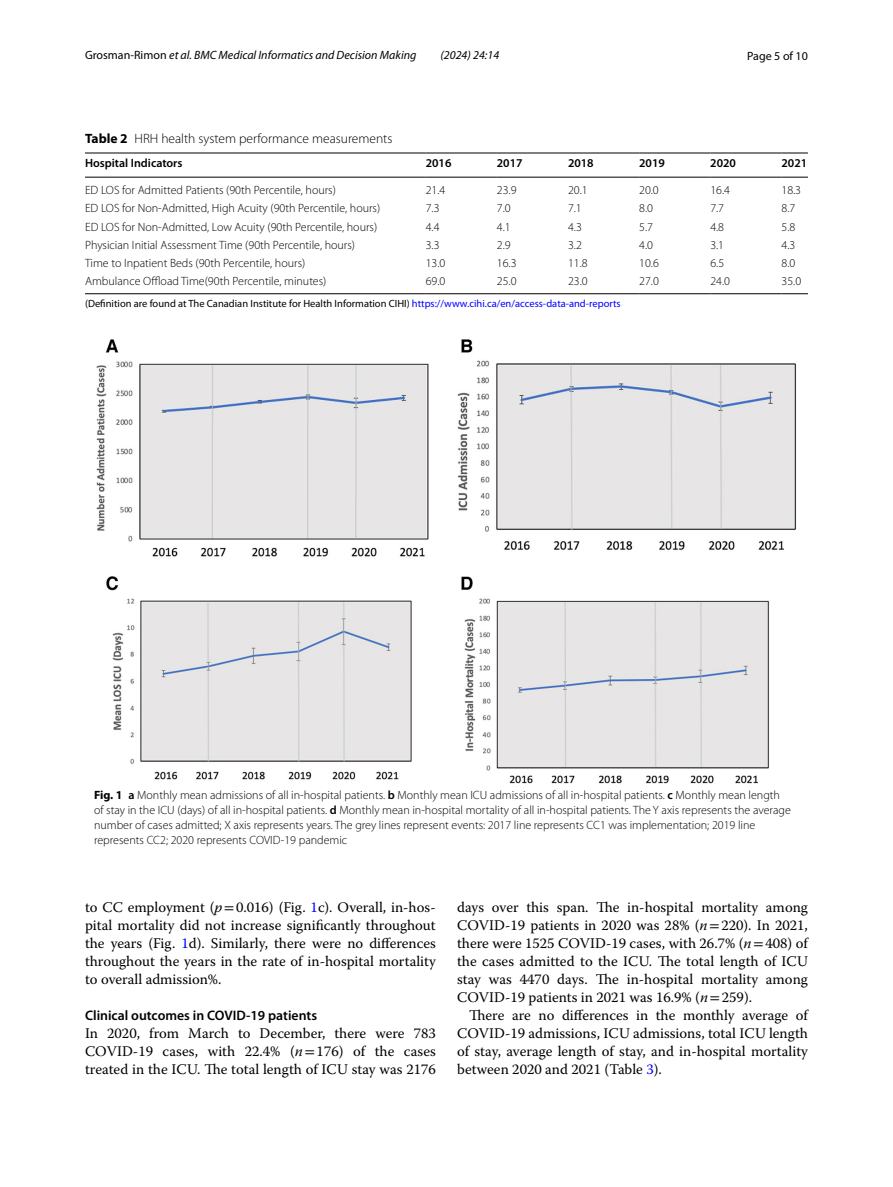
<style>
.page{position:relative;width:893px;height:1187px;background:#fff}
.page>*{position:absolute;margin:0;border:0;box-sizing:border-box;transform-origin:0 0}
.t1{font:14.7px/18px "Warnock Pro";color:#000;text-align:justify}
.t2{font:600 13.8px "Myriad Pro";color:#000}
.t3{font:300 13.5px "Myriad Pro";color:#000}
.t4{font:300 12px/15px "Myriad Pro";color:#000}
.t5{font:italic 12px "Myriad Pro";color:#000}
.t6{font:600 12px "Myriad Pro";color:#000}
.t7{font:12px "Myriad Pro";color:#000}
.t8{font:10.5px "Myriad Pro";color:#000}
.s1{font-style:normal}
.s2{font-weight:700}
.s3{color:#00f}
.s4{font-weight:600}
.s5{font-style:italic}
.s6{font-family:"STIX"}
</style>
<div class="page">
<hr style="left:85px;top:153px;width:341px;height:1px;background:#000">
<hr style="left:85px;top:177px;width:341px;height:1px;background:#000">
<hr style="left:426px;top:153px;width:71px;height:1px;background:#000">
<hr style="left:426px;top:177px;width:71px;height:1px;background:#000">
<hr style="left:497px;top:153px;width:71px;height:1px;background:#000">
<hr style="left:497px;top:177px;width:71px;height:1px;background:#000">
<hr style="left:568px;top:153px;width:71px;height:1px;background:#000">
<hr style="left:568px;top:177px;width:71px;height:1px;background:#000">
<hr style="left:639px;top:153px;width:71px;height:1px;background:#000">
<hr style="left:639px;top:177px;width:71px;height:1px;background:#000">
<hr style="left:710px;top:153px;width:71px;height:1px;background:#000">
<hr style="left:710px;top:177px;width:71px;height:1px;background:#000">
<svg style="left:781px;top:153px;width:27px;height:1px"></svg>
<svg style="left:781px;top:177px;width:27px;height:1px"></svg>
<hr style="left:85px;top:293px;width:341px;height:1px;background:#000">
<hr style="left:426px;top:293px;width:71px;height:1px;background:#000">
<hr style="left:497px;top:293px;width:71px;height:1px;background:#000">
<hr style="left:568px;top:293px;width:71px;height:1px;background:#000">
<hr style="left:639px;top:293px;width:71px;height:1px;background:#000">
<hr style="left:710px;top:293px;width:71px;height:1px;background:#000">
<svg style="left:781px;top:293px;width:27px;height:1px"></svg>
<img style="left:96px;top:339px;width:700px;height:444px">
<p class="t5" style="left:85px;top:48px;width:333px"><span class="s1">Grosman‑Rimon</span> et al. BMC Medical Informatics and Decision Making</p>
<p class="t5" style="left:440px;top:48px;width:60px">(2024) 24:14</p>
<p class="t7" style="left:747px;top:48px;width:62px">Page 5 of 10</p>
<p class="t3" style="left:85px;top:131px;width:309px"><span class="s2">Table 2</span> HRH health system performance measurements</p>
<p class="t6" style="left:85px;top:156px;width:99px">Hospital Indicators</p>
<p class="t6" style="left:426px;top:156px;width:27px">2016</p>
<p class="t6" style="left:497px;top:156px;width:27px">2017</p>
<p class="t6" style="left:568px;top:156px;width:27px">2018</p>
<p class="t6" style="left:639px;top:156px;width:27px">2019</p>
<p class="t6" style="left:710px;top:156px;width:27px">2020</p>
<p class="t6" style="left:781px;top:156px;width:27px">2021</p>
<p class="t4" style="left:85px;top:183px;width:252px">ED LOS for Admitted Patients (90th Percentile, hours)</p>
<p class="t4" style="left:426px;top:183px;width:21px">21.4</p>
<p class="t4" style="left:497px;top:183px;width:21px">23.9</p>
<p class="t4" style="left:568px;top:183px;width:21px">20.1</p>
<p class="t4" style="left:639px;top:183px;width:21px">20.0</p>
<p class="t4" style="left:710px;top:183px;width:21px">16.4</p>
<p class="t4" style="left:781px;top:183px;width:21px">18.3</p>
<p class="t4" style="left:85px;top:201px;width:297px">ED LOS for Non-Admitted, High Acuity (90th Percentile, hours)</p>
<p class="t4" style="left:426px;top:201px;width:15px">7.3</p>
<p class="t4" style="left:497px;top:201px;width:15px">7.0</p>
<p class="t4" style="left:568px;top:201px;width:15px">7.1</p>
<p class="t4" style="left:639px;top:201px;width:15px">8.0</p>
<p class="t4" style="left:710px;top:201px;width:15px">7.7</p>
<p class="t4" style="left:781px;top:201px;width:15px">8.7</p>
<p class="t4" style="left:85px;top:219px;width:294px">ED LOS for Non-Admitted, Low Acuity (90th Percentile, hours)</p>
<p class="t4" style="left:426px;top:219px;width:15px">4.4</p>
<p class="t4" style="left:497px;top:219px;width:15px">4.1</p>
<p class="t4" style="left:568px;top:219px;width:15px">4.3</p>
<p class="t4" style="left:639px;top:219px;width:15px">5.7</p>
<p class="t4" style="left:710px;top:219px;width:15px">4.8</p>
<p class="t4" style="left:781px;top:219px;width:15px">5.8</p>
<p class="t4" style="left:85px;top:237px;width:271px">Physician Initial Assessment Time (90th Percentile, hours)</p>
<p class="t4" style="left:426px;top:237px;width:15px">3.3</p>
<p class="t4" style="left:497px;top:237px;width:15px">2.9</p>
<p class="t4" style="left:568px;top:237px;width:15px">3.2</p>
<p class="t4" style="left:639px;top:237px;width:15px">4.0</p>
<p class="t4" style="left:710px;top:237px;width:15px">3.1</p>
<p class="t4" style="left:781px;top:237px;width:15px">4.3</p>
<p class="t4" style="left:85px;top:255px;width:222px">Time to Inpatient Beds (90th Percentile, hours)</p>
<p class="t4" style="left:426px;top:255px;width:21px">13.0</p>
<p class="t4" style="left:497px;top:255px;width:21px">16.3</p>
<p class="t4" style="left:568px;top:255px;width:21px">11.8</p>
<p class="t4" style="left:639px;top:255px;width:21px">10.6</p>
<p class="t4" style="left:710px;top:255px;width:15px">6.5</p>
<p class="t4" style="left:781px;top:255px;width:15px">8.0</p>
<p class="t4" style="left:85px;top:274px;width:243px">Ambulance Offload Time(90th Percentile, minutes)</p>
<p class="t4" style="left:426px;top:274px;width:21px">69.0</p>
<p class="t4" style="left:497px;top:274px;width:21px">25.0</p>
<p class="t4" style="left:568px;top:274px;width:21px">23.0</p>
<p class="t4" style="left:639px;top:274px;width:21px">27.0</p>
<p class="t4" style="left:710px;top:274px;width:21px">24.0</p>
<p class="t4" style="left:781px;top:274px;width:21px">35.0</p>
<p class="t8" style="left:85px;top:297px;width:537px">(Definition are found at The Canadian Institute for Health Information CIHI) <span class="s3">https://www.cihi.ca/en/access- data- and- reports</span></p>
<p class="t4" style="left:94px;top:787px;width:698px"><span class="s2">Fig. 1</span> <span class="s4">a</span> Monthly mean admissions of all in-hospital patients. <span class="s4">b</span> Monthly mean ICU admissions of all in-hospital patients. <span class="s4">c</span> Monthly mean length of stay in the ICU (days) of all in-hospital patients. <span class="s4">d</span> Monthly mean in-hospital mortality of all in-hospital patients. The Y axis represents the average number of cases admitted; X axis represents years. The grey lines represent events: 2017 line represents CC1 was implementation; 2019 line represents CC2; 2020 represents COVID-19 pandemic</p>
<p class="t1" style="left:85px;top:897px;width:352px">to CC employment (<span class="s5">p</span><span class="s6">=</span>0.016) (Fig. <span class="s3">1</span>c). Overall, in-hos&shy;pital mortality did not increase significantly throughout the years (Fig. <span class="s3">1</span>d). Similarly, there were no differences throughout the years in the rate of in-hospital mortality to overall admission%.</p>
<p class="t2" style="left:85px;top:1006px;width:234px">Clinical outcomes in COVID‑19 patients</p>
<p class="t1" style="left:85px;top:1023px;width:352px">In 2020, from March to December, there were 783<br>COVID-19 cases, with 22.4% (<span class="s5">n</span><span class="s6">=</span>176) of the cases treated in the ICU. The total length of ICU stay was 2176</p>
<p class="t1" style="left:457px;top:897px;width:352px">days over this span. The in-hospital mortality among COVID-19 patients in 2020 was 28% (<span class="s5">n</span><span class="s6">=</span>220). In 2021, there were 1525 COVID-19 cases, with 26.7% (<span class="s5">n</span><span class="s6">=</span>408) of the cases admitted to the ICU. The total length of ICU stay was 4470 days. The in-hospital mortality among COVID-19 patients in 2021 was 16.9% (<span class="s5">n</span><span class="s6">=</span>259).</p>
<p class="t1" style="left:457px;top:1005px;width:352px;text-indent:12px">There are no differences in the monthly average of COVID-19 admissions, ICU admissions, total ICU length of stay, average length of stay, and in-hospital mortality between 2020 and 2021 (Table <span class="s3">3</span>).</p>
</div>
